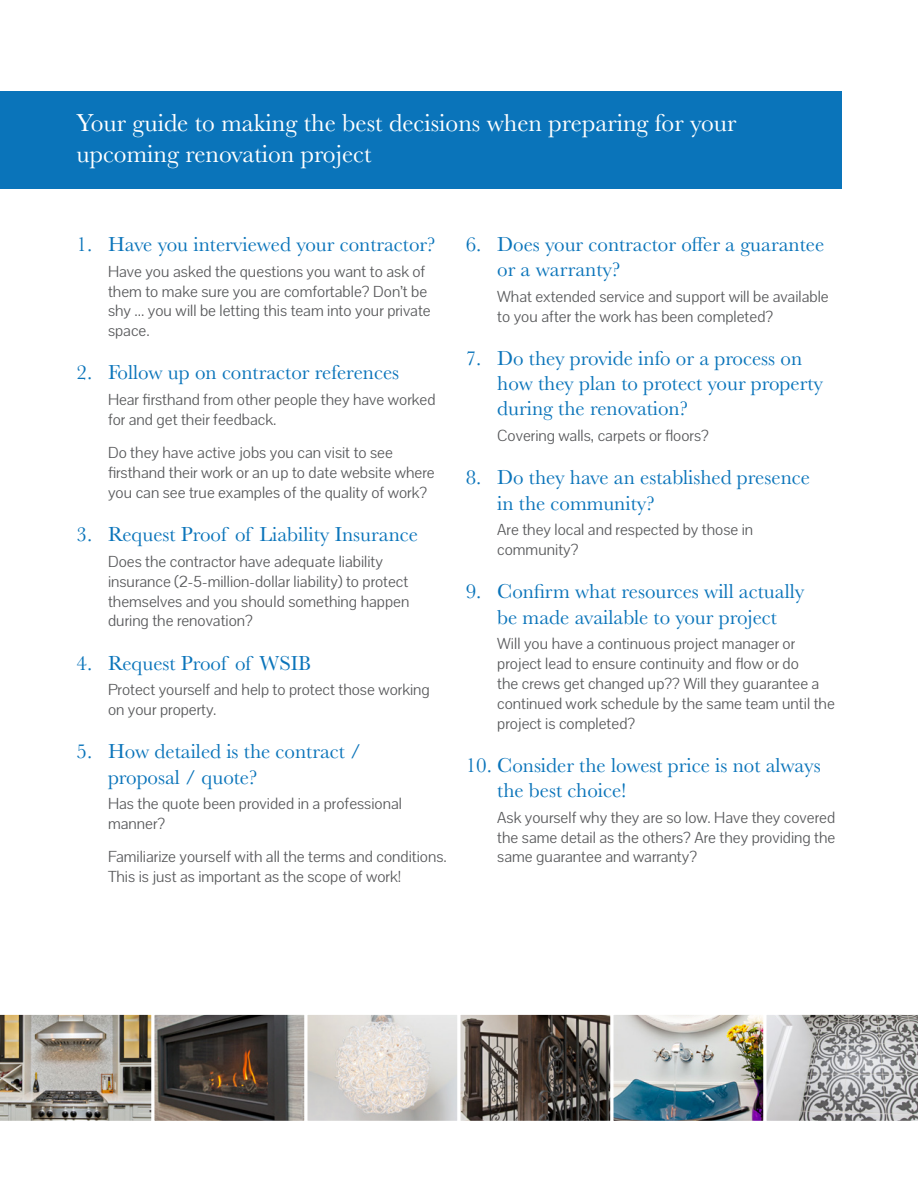
<style>
.page{position:relative;width:918px;height:1188px;background:#fff}
.page>*{position:absolute;margin:0;border:0;box-sizing:border-box;transform-origin:0 0}
.t1{font:25.5px/30.6px "Baskerville";color:#fff}
.t2{font:21px/25.2px "Baskerville";color:#0a74ba}
.t3{font:16.5px/19.8px "Pavanam";color:#58595b}
</style>
<div class="page">
<div style="left:0;top:91px;width:842px;height:98px;background:#0a74ba"></div>
<img style="left:156px;top:1016px;width:606px;height:104px">
<img style="left:0;top:1014px;width:152px;height:107px">
<div style="left:152px;top:1012px;width:156px;height:112px;border:3px solid #fff"></div>
<div style="left:304px;top:1012px;width:156px;height:112px;border:3px solid #fff"></div>
<div style="left:458px;top:1012px;width:156px;height:112px;border:3px solid #fff"></div>
<div style="left:610px;top:1012px;width:156px;height:112px;border:3px solid #fff"></div>
<svg style="left:764px;top:1012px;width:154px;height:112px;background:#b6b5b7"></svg>
<h1 class="t1" style="left:76px;top:108px;width:661px">Your guide to making the best decisions when preparing for your upcoming renovation project</h1>
<p class="t2" style="left:76px;top:232px;width:361px">1. Have you interviewed your contractor?</p>
<p class="t3" style="left:108px;top:262px;width:324px">Have you asked the questions you want to ask of them to make sure you are comfortable? Don’t be shy ... you will be letting this team into your private space.</p>
<p class="t2" style="left:76px;top:360px;width:324px">2. Follow up on contractor references</p>
<p class="t3" style="left:108px;top:390px;width:329px">Hear firsthand from other people they have worked for and get their feedback.</p>
<p class="t3" style="left:108px;top:443px;width:328px">Do they have active jobs you can visit to see firsthand their work or an up to date website where you can see true examples of the quality of work?</p>
<p class="t2" style="left:76px;top:522px;width:343px">3. Request Proof of Liability Insurance</p>
<p class="t3" style="left:108px;top:552px;width:303px">Does the contractor have adequate liability insurance (2-5-million-dollar liability) to protect themselves and you should something happen during the renovation?</p>
<p class="t2" style="left:76px;top:650px;width:236px">4. Request Proof of WSIB</p>
<p class="t3" style="left:108px;top:680px;width:323px">Protect yourself and help to protect those working on your property.</p>
<p class="t2" style="left:108px;top:739px;width:255px;text-indent:-32px">5. How detailed is the contract / proposal / quote?</p>
<p class="t3" style="left:108px;top:794px;width:296px">Has the quote been provided in a professional manner?</p>
<p class="t3" style="left:108px;top:847px;width:340px">Familiarize yourself with all the terms and conditions.<br>This is just as important as the scope of work!</p>
<p class="t2" style="left:497px;top:232px;width:329px;text-indent:-32px">6. Does your contractor offer a guarantee or a warranty?</p>
<p class="t3" style="left:497px;top:287px;width:333px">What extended service and support will be available to you after the work has been completed?</p>
<p class="t2" style="left:497px;top:346px;width:327px;text-indent:-32px">7. Do they provide info or a process on how they plan to protect your property during the renovation?</p>
<p class="t3" style="left:497px;top:426px;width:213px">Covering walls, carpets or floors?</p>
<p class="t2" style="left:497px;top:465px;width:314px;text-indent:-32px">8. Do they have an established presence in the community?</p>
<p class="t3" style="left:497px;top:520px;width:257px">Are they local and respected by those in community?</p>
<p class="t2" style="left:466px;top:579px;width:340px;text-align:center">9. Confirm what resources will actually be made available to your project</p>
<p class="t3" style="left:497px;top:634px;width:339px">Will you have a continuous project manager or project lead to ensure continuity and flow or do<br>the crews get changed up?? Will they guarantee a continued work schedule by the same team until the project is completed?</p>
<p class="t2" style="left:497px;top:753px;width:325px;text-indent:-32px">10. Consider the lowest price is not always the best choice!</p>
<p class="t3" style="left:497px;top:808px;width:340px;text-align:justify">Ask yourself why they are so low. Have they covered the same detail as the others? Are they providing the same guarantee and warranty?</p>
</div>
